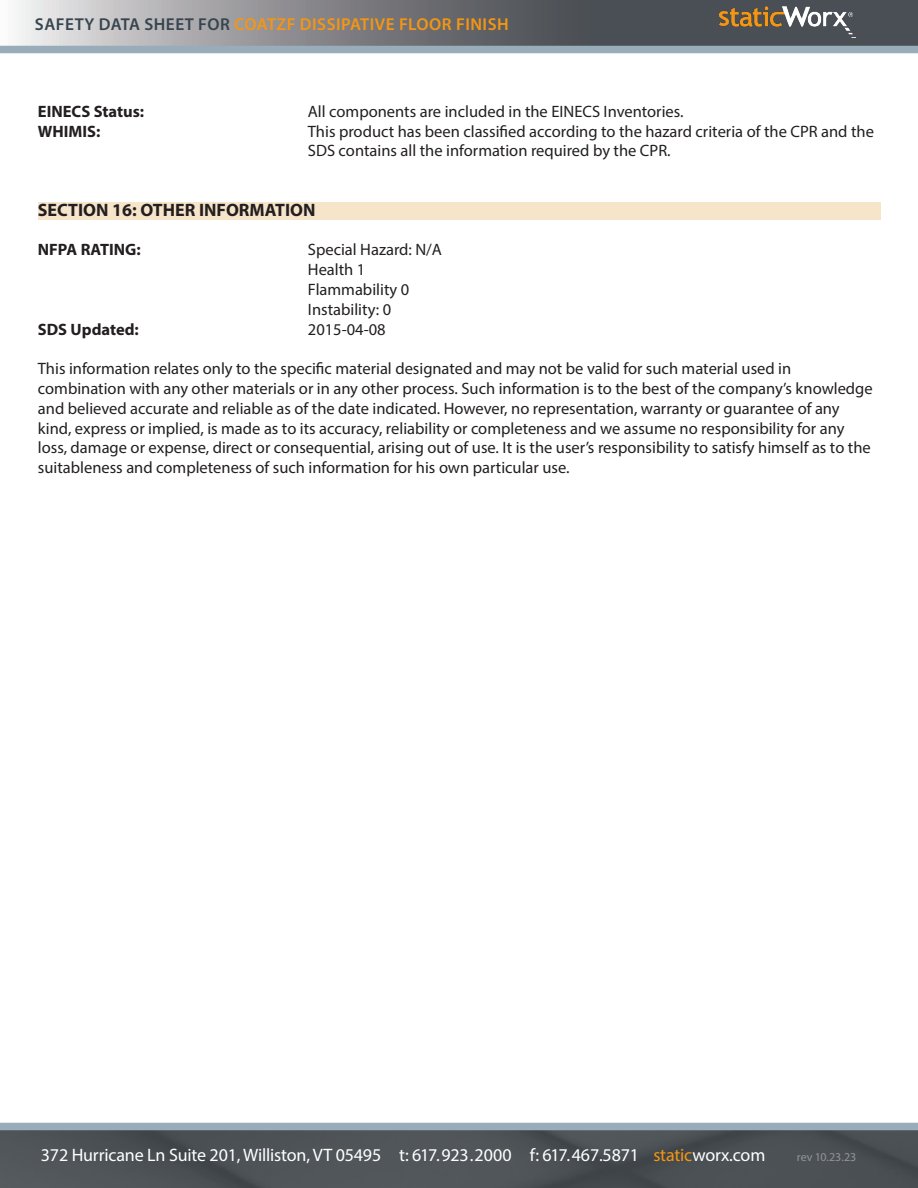
<style>
.page{position:relative;width:918px;height:1188px;background:#fff}
.page>*{position:absolute;margin:0;border:0;box-sizing:border-box;transform-origin:0 0}
.t1{font:18px "Myriad Pro";letter-spacing:-.01em;color:#fff}
.t2{font:700 18px "Myriad Pro";color:#231f20}
.t3{font:600 17.25px "Myriad Pro";letter-spacing:.03em;color:#f49613}
.t4{font:16.5px/19.8px "Myriad Pro";color:#231f20}
.t5{font:700 16.5px "Myriad Pro";color:#231f20}
.t6{font:12px "Myriad Pro";letter-spacing:-.005em;color:#939598}
.s1{color:#36454f}
.s2{color:#f49613}
</style>
<div class="page">
<img style="left:0;top:1130px;width:918px;height:58px">
<div style="left:0;top:1123px;width:918px;height:7px;background:#99acb9"></div>
<svg style="left:0;top:0;width:918px;height:46px;background:#7f8185"></svg>
<img style="left:720px;top:7px;width:135px;height:31px">
<div style="left:0;top:46px;width:918px;height:7px;background:#99acb9"></div>
<div style="left:38px;top:202px;width:842px;height:18px;background:#f7e5ca"></div>
<p class="t3" style="left:35px;top:13px;width:475px"><span class="s1">SAFETY DATA SHEET FOR</span> COATZF DISSIPATIVE FLOOR FINISH</p>
<p class="t5" style="left:38px;top:100px;width:108px">EINECS Status:</p>
<p class="t4" style="left:308px;top:101px;width:377px">All components are included in the EINECS Inventories.</p>
<p class="t5" style="left:38px;top:120px;width:64px">WHIMIS:</p>
<p class="t4" style="left:308px;top:121px;width:568px">This product has been classified according to the hazard criteria of the CPR and the</p>
<p class="t4" style="left:308px;top:141px;width:364px">SDS contains all the information required by the CPR.</p>
<p class="t2" style="left:38px;top:198px;width:279px">SECTION 16: OTHER INFORMATION</p>
<p class="t5" style="left:38px;top:239px;width:104px">NFPA RATING:</p>
<p class="t4" style="left:308px;top:240px;width:136px">Special Hazard: N/A</p>
<p class="t4" style="left:308px;top:259px;width:59px">Health 1</p>
<p class="t4" style="left:308px;top:279px;width:103px">Flammability 0</p>
<p class="t4" style="left:308px;top:299px;width:85px">Instability: 0</p>
<p class="t5" style="left:38px;top:318px;width:103px">SDS Updated:</p>
<p class="t4" style="left:308px;top:319px;width:79px">2015-04-08</p>
<p class="t4" style="left:38px;top:358px;width:836px">This information relates only to the specific material designated and may not be valid for such material used in combination with any other materials or in any other process. Such information is to the best of the company’s knowledge and believed accurate and reliable as of the date indicated. However, no representation, warranty or guarantee of any kind, express or implied, is made as to its accuracy, reliability or completeness and we assume no responsibility for any loss, damage or expense, direct or consequential, arising out of use. It is the user’s responsibility to satisfy himself as to the suitableness and completeness of such information for his own particular use.</p>
<p class="t1" style="left:41px;top:1144px;width:726px">372 Hurricane Ln Suite 201, Williston, VT 05495 t: 617.923.2000 f: 617.467.5871 <span class="s2">static</span>worx.com</p>
<p class="t6" style="left:797px;top:1150px;width:61px">rev 10.23.23</p>
</div>
